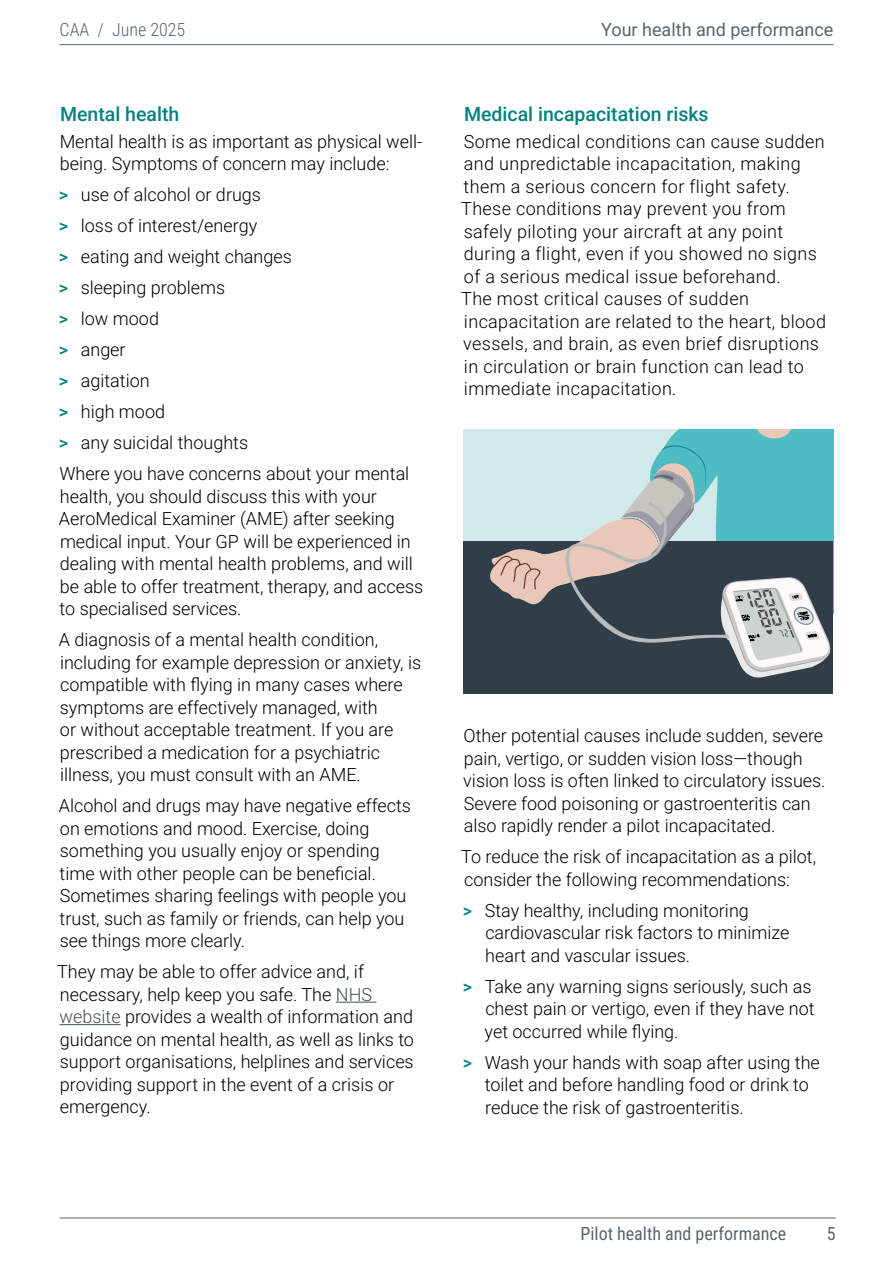
<style>
.page{position:relative;width:893px;height:1263px;background:#fff}
.page>*{position:absolute;margin:0;border:0;box-sizing:border-box;transform-origin:0 0}
.Subhead_03_H3{font:500 19.5px "Roboto";color:#00827e}
.Body_copy_01_P{font:300 18px/22.5px "Roboto";color:#000}
.Body_copy_SUBs_01_P{font:300 18px/22.5px "Roboto";color:#000}
.Body_copy_01_P-2{font:300 18px/22.5px "Roboto";letter-spacing:.02em;color:#000}
.t1{font:18px "Roboto Condensed";color:#5a656e}
.t2{font:18px "Roboto";color:#5a656e}
.t3{font:300 18px "Roboto Condensed";color:#5a656e}
.s1{font-weight:500;color:#00827e}
.s2{color:#444f51}
</style>
<div class="page">
<hr style="left:336px;top:1002px;width:40px;height:1px;background:#444f51">
<hr style="left:60px;top:1024px;width:61px;height:1px;background:#444f51">
<div style="left:463px;top:429px;width:370px;height:112px;background:#d1e9e8"></div>
<div style="left:463px;top:541px;width:370px;height:153px;background:#303e49"></div>
<svg style="left:490px;top:429px;width:343px;height:249px"></svg>
<hr style="left:60px;top:44px;width:773px;height:1px;background:#5a656e">
<hr style="left:60px;top:1217px;width:776px;height:1px;background:#5a656e">
<p class="t3" style="left:60px;top:17px;width:127px">CAA / June 2025</p>
<h3 class="Subhead_03_H3" style="left:60px;top:100px;width:121px">Mental health</h3>
<p class="Body_copy_01_P" style="left:60px;top:129px;width:364px">Mental health is as important as physical well&shy;being. Symptoms of concern may include:</p>
<p class="Body_copy_SUBs_01_P" style="left:59px;top:183px;width:204px"><span class="s1">&gt;</span> use of alcohol or drugs</p>
<p class="Body_copy_SUBs_01_P" style="left:59px;top:214px;width:200px"><span class="s1">&gt;</span> loss of interest/energy</p>
<p class="Body_copy_SUBs_01_P" style="left:59px;top:245px;width:234px"><span class="s1">&gt;</span> eating and weight changes</p>
<p class="Body_copy_SUBs_01_P" style="left:59px;top:276px;width:168px"><span class="s1">&gt;</span> sleeping problems</p>
<p class="Body_copy_SUBs_01_P" style="left:59px;top:307px;width:102px"><span class="s1">&gt;</span> low mood</p>
<p class="Body_copy_SUBs_01_P" style="left:59px;top:338px;width:68px"><span class="s1">&gt;</span> anger</p>
<p class="Body_copy_SUBs_01_P" style="left:59px;top:369px;width:92px"><span class="s1">&gt;</span> agitation</p>
<p class="Body_copy_SUBs_01_P" style="left:59px;top:400px;width:108px"><span class="s1">&gt;</span> high mood</p>
<p class="Body_copy_SUBs_01_P" style="left:59px;top:431px;width:191px"><span class="s1">&gt;</span> any suicidal thoughts</p>
<p class="Body_copy_01_P" style="left:59px;top:462px;width:366px">Where you have concerns about your mental health, you should discuss this with your AeroMedical Examiner (AME) after seeking medical input. Your GP will be experienced in dealing with mental health problems, and will be able to offer treatment, therapy, and access to specialised services.</p>
<p class="Body_copy_01_P" style="left:59px;top:628px;width:364px">A diagnosis of a mental health condition, including for example depression or anxiety, is compatible with flying in many cases where symptoms are effectively managed, with<br>or without acceptable treatment. If you are prescribed a medication for a psychiatric illness, you must consult with an AME.</p>
<p class="Body_copy_01_P" style="left:59px;top:794px;width:353px">Alcohol and drugs may have negative effects on emotions and mood. Exercise, doing something you usually enjoy or spending time with other people can be beneficial.<br>Sometimes sharing feelings with people you trust, such as family or friends, can help you see things more clearly.</p>
<p class="Body_copy_01_P" style="left:57px;top:960px;width:358px">They may be able to offer advice and, if necessary, help keep you safe. The <span class="s2">NHS website</span> provides a wealth of information and guidance on mental health, as well as links to support organisations, helplines and services providing support in the event of a crisis or emergency.</p>
<p class="t2" style="left:601px;top:17px;width:234px">Your health and performance</p>
<h3 class="Subhead_03_H3" style="left:464px;top:100px;width:246px">Medical incapacitation risks</h3>
<p class="Body_copy_01_P-2" style="left:461px;top:129px;width:366px">Some medical conditions can cause sudden and unpredictable incapacitation, making them a serious concern for flight safety.<br>These conditions may prevent you from safely piloting your aircraft at any point during a flight, even if you showed no signs of a serious medical issue beforehand.<br>The most critical causes of sudden incapacitation are related to the heart, blood vessels, and brain, as even brief disruptions in circulation or brain function can lead to immediate incapacitation.</p>
<p class="Body_copy_01_P" style="left:463px;top:724px;width:364px">Other potential causes include sudden, severe pain, vertigo, or sudden vision loss—though vision loss is often linked to circulatory issues.<br>Severe food poisoning or gastroenteritis can also rapidly render a pilot incapacitated.</p>
<p class="Body_copy_01_P" style="left:461px;top:845px;width:356px">To reduce the risk of incapacitation as a pilot, consider the following recommendations:</p>
<p class="Body_copy_SUBs_01_P" style="left:485px;top:898px;width:306px;text-indent:-22px"><span class="s1">&gt;</span> Stay healthy, including monitoring cardiovascular risk factors to minimize heart and vascular issues.</p>
<p class="Body_copy_SUBs_01_P" style="left:485px;top:974px;width:332px;text-indent:-22px"><span class="s1">&gt;</span> Take any warning signs seriously, such as chest pain or vertigo, even if they have not yet occurred while flying.</p>
<p class="Body_copy_SUBs_01_P" style="left:485px;top:1050px;width:337px;text-indent:-22px"><span class="s1">&gt;</span> Wash your hands with soap after using the toilet and before handling food or drink to reduce the risk of gastroenteritis.</p>
<p class="t1" style="left:580px;top:1221px;width:207px">Pilot health and performance</p>
<p class="t1" style="left:827px;top:1221px;width:10px">5</p>
</div>
